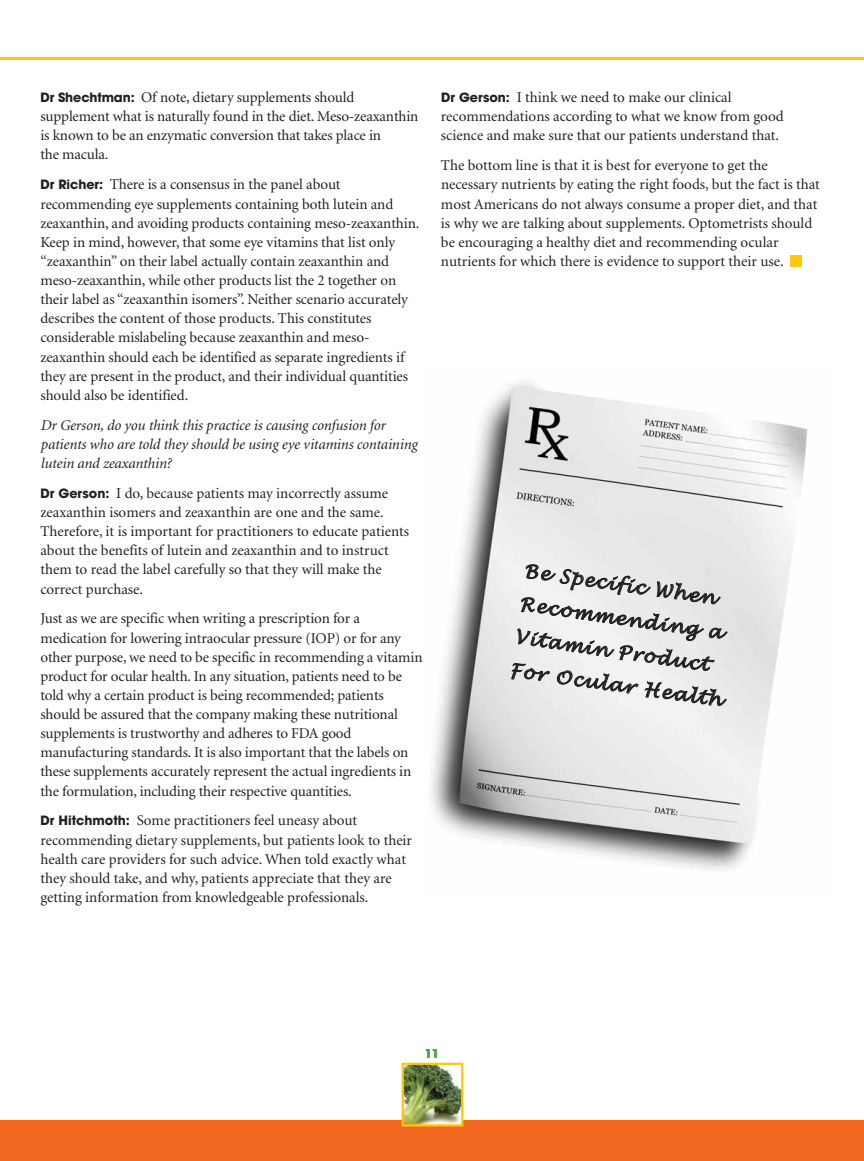
<style>
.page{position:relative;width:864px;height:1161px;background:#fff}
.page>*{position:absolute;margin:0;border:0;box-sizing:border-box;transform-origin:0 0}
.t1{font:italic 18.3px "Lucida Handwriting";color:#231f20}
.t2{font:15px/19.2px "Minion";letter-spacing:-.005em;color:#231f20}
.t3{font:italic 15px/19px "Minion";letter-spacing:-.005em;color:#231f20}
.t4{font:700 12px "Avant Garde";color:#47a447}
.s1{font-family:"Avant Garde";font-weight:700;font-size:12.75px}
</style>
<div class="page">
<img style="left:431px;top:382px;width:377px;height:488px">
<div style="left:790px;top:255px;width:12px;height:12px;background:#fec70c"></div>
<div style="left:0;top:1120px;width:864px;height:41px;background:#f36821"></div>
<img style="left:405px;top:1066px;width:55px;height:58px">
<div style="left:402px;top:1063px;width:61px;height:64px;border:2px solid #fec70c"></div>
<hr style="left:0;top:57px;width:864px;height:3px;background:#fec70c">
<svg style="left:511px;top:564px;width:217px;height:142px"></svg>
<p class="t2" style="left:40px;top:89px;width:379px"><span class="s1">Dr Shechtman:</span> Of note, dietary supplements should supplement what is naturally found in the diet. Meso-zeaxanthin is known to be an enzymatic conversion that takes place in<br>the macula.</p>
<p class="t2" style="left:40px;top:176px;width:381px"><span class="s1">Dr Richer:</span> There is a consensus in the panel about recommending eye supplements containing both lutein and zeaxanthin, and avoiding products containing meso-zeaxanthin.<br>Keep in mind, however, that some eye vitamins that list only “zeaxanthin” on their label actually contain zeaxanthin and meso-zeaxanthin, while other products list the 2 together on their label as “zeaxanthin isomers”. Neither scenario accurately describes the content of those products. This constitutes considerable mislabeling because zeaxanthin and meso&shy;zeaxanthin should each be identified as separate ingredients if they are present in the product, and their individual quantities should also be identified.</p>
<p class="t3" style="left:40px;top:417px;width:378px">Dr Gerson, do you think this practice is causing confusion for patients who are told they should be using eye vitamins containing lutein and zeaxanthin?</p>
<p class="t2" style="left:40px;top:485px;width:370px"><span class="s1">Dr Gerson:</span> I do, because patients may incorrectly assume zeaxanthin isomers and zeaxanthin are one and the same.<br>Therefore, it is important for practitioners to educate patients about the benefits of lutein and zeaxanthin and to instruct them to read the label carefully so that they will make the correct purchase.</p>
<p class="t2" style="left:40px;top:610px;width:384px">Just as we are specific when writing a prescription for a medication for lowering intraocular pressure (IOP) or for any other purpose, we need to be specific in recommending a vitamin product for ocular health. In any situation, patients need to be told why a certain product is being recommended; patients should be assured that the company making these nutritional supplements is trustworthy and adheres to FDA good manufacturing standards. It is also important that the labels on these supplements accurately represent the actual ingredients in the formulation, including their respective quantities.</p>
<p class="t2" style="left:40px;top:812px;width:373px"><span class="s1">Dr Hitchmoth:</span> Some practitioners feel uneasy about recommending dietary supplements, but patients look to their health care providers for such advice. When told exactly what they should take, and why, patients appreciate that they are getting information from knowledgeable professionals.</p>
<p class="t2" style="left:441px;top:89px;width:344px"><span class="s1">Dr Gerson:</span> I think we need to make our clinical recommendations according to what we know from good science and make sure that our patients understand that.</p>
<p class="t2" style="left:441px;top:157px;width:380px">The bottom line is that it is best for everyone to get the necessary nutrients by eating the right foods, but the fact is that most Americans do not always consume a proper diet, and that is why we are talking about supplements. Optometrists should be encouraging a healthy diet and recommending ocular nutrients for which there is evidence to support their use.</p>
<p class="t1" style="left:526px;top:560px;width:194px;rotate:8deg">Be Specific When</p>
<p class="t1" style="left:516px;top:626px;width:197px;rotate:8deg">Vitamin Product</p>
<p class="t1" style="left:521px;top:593px;width:206px;rotate:8deg">Recommending a</p>
<p class="t1" style="left:512px;top:659px;width:215px;rotate:8deg">For Ocular Health</p>
<p class="t4" style="left:425px;top:1049px;width:16px">11</p>
</div>
